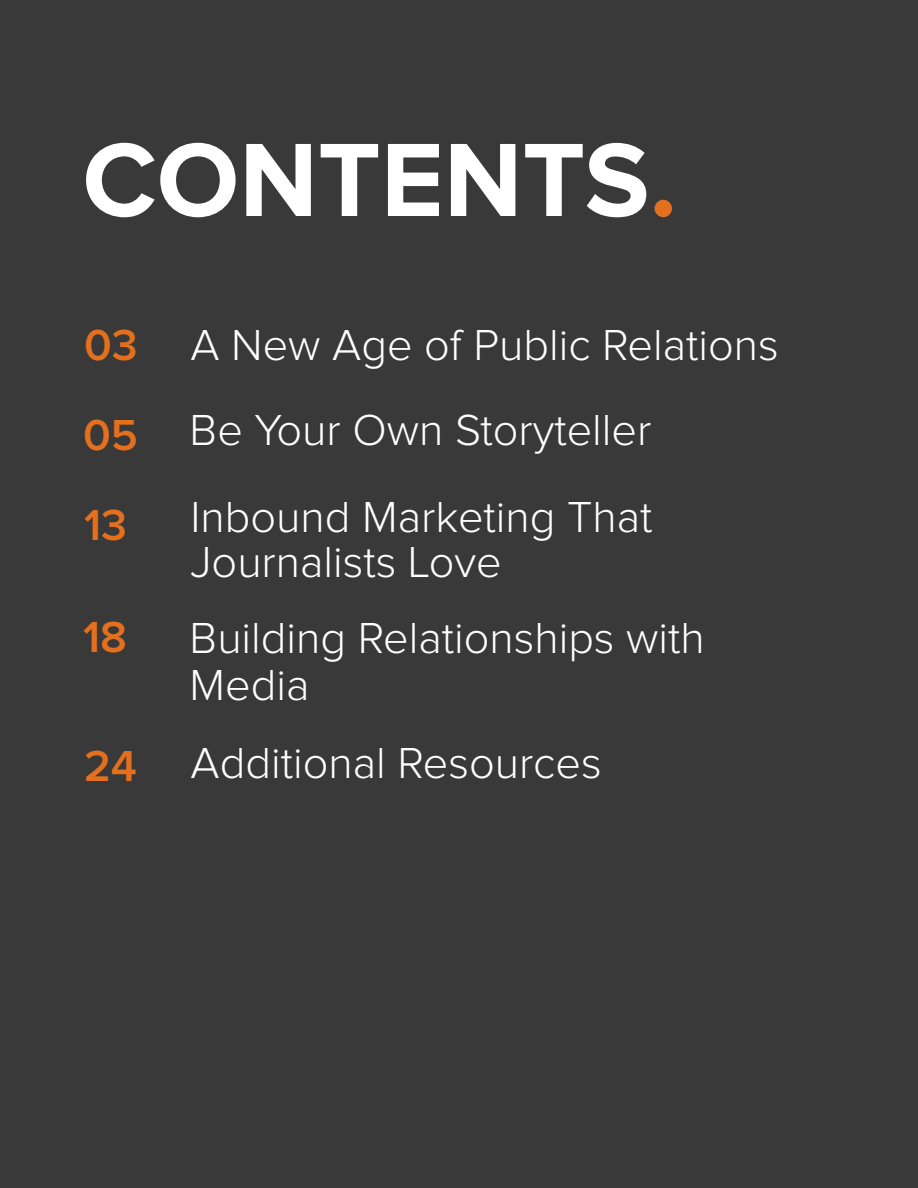
<style>
.page{position:relative;width:918px;height:1188px;background:#393939}
.page>*{position:absolute;margin:0;border:0;box-sizing:border-box;transform-origin:0 0}
.TOC_Style_2{font:700 108px "Proxima Nova";color:#fff}
.TOC_title{font:300 45px/45px "Proxima Nova";color:#fff}
.TOC_Style_2-2{font:600 45px "Proxima Nova";color:#e4701e}
.TOC_title-2{font:600 45px "Proxima Nova";color:#e4701e}
.s1{color:#e4701e}
</style>
<div class="page">
<p class="TOC_Style_2" style="left:82px;top:131px;width:596px">CONTENTS<span class="s1">.</span></p>
<p class="TOC_Style_2-2" style="left:84px;top:324px;width:55px">03</p>
<p class="TOC_title" style="left:190px;top:324px;width:590px">A New Age of Public Relations</p>
<p class="TOC_Style_2-2" style="left:83px;top:414px;width:56px">05</p>
<p class="TOC_title" style="left:190px;top:409px;width:463px">Be Your Own Storyteller</p>
<p class="TOC_Style_2-2" style="left:84px;top:504px;width:44px">13</p>
<p class="TOC_title" style="left:190px;top:496px;width:464px">Inbound Marketing That<br>Journalists Love</p>
<p class="TOC_title-2" style="left:83px;top:616px;width:45px">18</p>
<p class="TOC_title" style="left:190px;top:617px;width:517px;line-height:46.5px">Building Relationships with<br>Media</p>
<p class="TOC_title-2" style="left:84px;top:746px;width:54px">24</p>
<p class="TOC_title" style="left:191px;top:743px;width:413px">Additional Resources</p>
</div>
